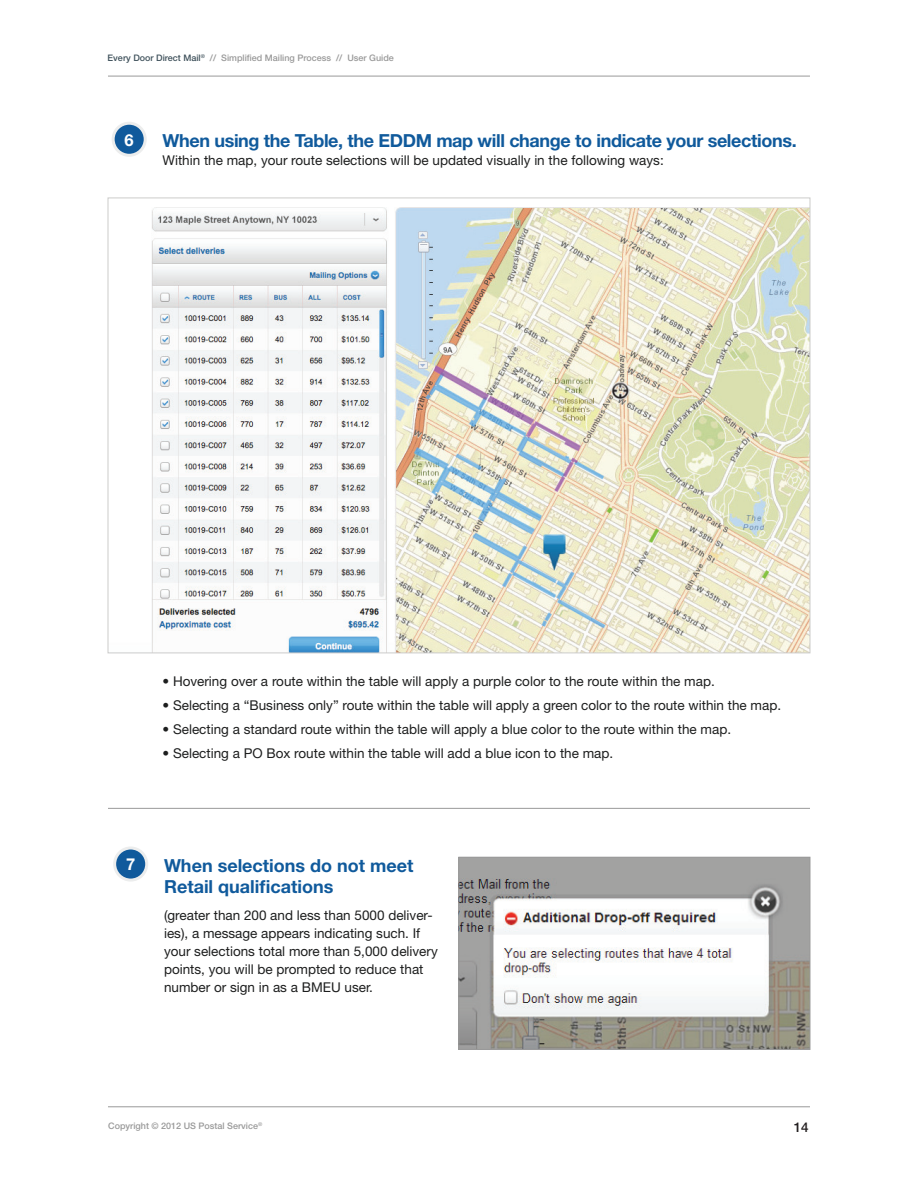
<style>
.page{position:relative;width:918px;height:1188px;background:#fff}
.page>*{position:absolute;margin:0;border:0;box-sizing:border-box;transform-origin:0 0}
.t1{font:700 18px "Helvetica Neue LT Std";letter-spacing:-.02em;color:#105a9c}
.t2{font:700 18px/21.6px "Helvetica Neue LT Std";color:#105a9c}
.t3{font:700 16.5px "Helvetica Neue LT Std";color:#fff}
.t4{font:13.5px/18px "Helvetica Neue LT Std";color:#1d1e1e}
.t5{font:500 13.5px "Helvetica Neue LT Std";color:#231f20}
.t6{font:500 9px "Helvetica Neue LT Std";color:#999}
.s1{color:#40525c}
</style>
<div class="page">
<hr style="left:108px;top:76px;width:702px;height:1px;background:#999">
<hr style="left:108px;top:1106px;width:702px;height:1px;background:#999">
<div style="left:115px;top:848px;width:32px;height:32px;background:#105a9c;border-radius:50%"></div>
<div style="left:113px;top:847px;width:35px;height:35px;border:3px solid #eceded;border-radius:50%"></div>
<div style="left:113px;top:123px;width:32px;height:32px;background:#105a9c;border-radius:50%"></div>
<div style="left:112px;top:122px;width:35px;height:35px;border:3px solid #eceded;border-radius:50%"></div>
<img style="left:151px;top:207px;width:657px;height:444px">
<img style="left:460px;top:859px;width:348px;height:189px">
<div style="left:458px;top:857px;width:352px;height:193px;border:1px solid #999"></div>
<hr style="left:108px;top:808px;width:702px;height:1px;background:#999">
<p class="t6" style="left:108px;top:52px;width:288px"><span class="s1">Every Door Direct Mail</span><sup>®</sup> // Simplified Mailing Process // User Guide</p>
<p class="t3" style="left:125px;top:130px;width:11px">6</p>
<h1 class="t1" style="left:163px;top:129px;width:636px">When using the Table, the EDDM map will change to indicate your selections.</h1>
<p class="t4" style="left:163px;top:151px;width:503px">Within the map, your route selections will be updated visually in the following ways:</p>
<p class="t4" style="left:163px;top:672px;width:554px">• Hovering over a route within the table will apply a purple color to the route within the map.</p>
<p class="t4" style="left:163px;top:696px;width:620px">• Selecting a “Business only” route within the table will apply a green color to the route within the map.</p>
<p class="t4" style="left:163px;top:720px;width:570px">• Selecting a standard route within the table will apply a blue color to the route within the map.</p>
<p class="t4" style="left:163px;top:744px;width:452px">• Selecting a PO Box route within the table will add a blue icon to the map.</p>
<p class="t3" style="left:126px;top:854px;width:11px">7</p>
<h1 class="t2" style="left:164px;top:854px;width:251px">When selections do not meet<br>Retail qualifications</h1>
<p class="t4" style="left:164px;top:906px;width:275px">(greater than 200 and less than 5000 deliver&shy;ies), a message appears indicating such. If your selections total more than 5,000 delivery points, you will be prompted to reduce that number or sign in as a BMEU user.</p>
<p class="t6" style="left:108px;top:1120px;width:156px">Copyright © 2012 US Postal Service<sup>®</sup></p>
<p class="t5" style="left:794px;top:1119px;width:17px">14</p>
</div>
